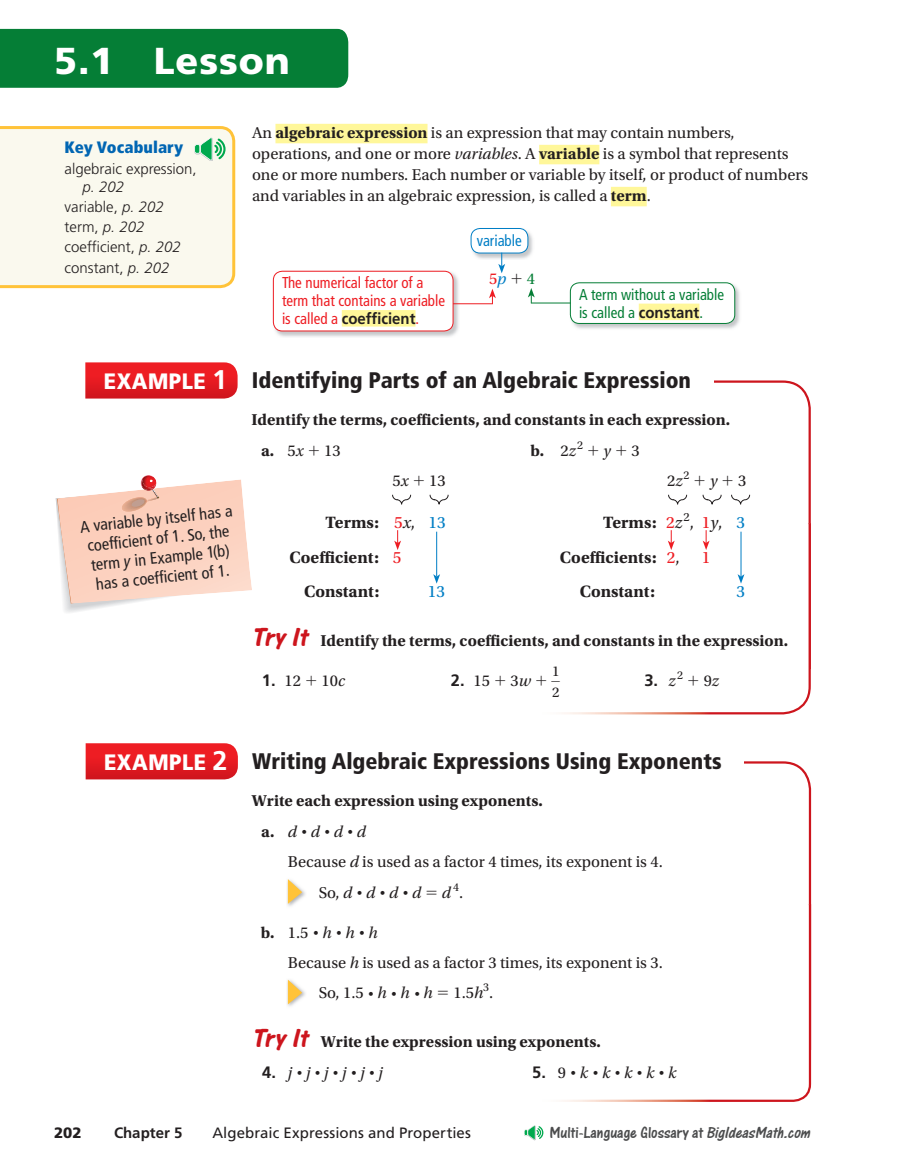
<style>
.page{position:relative;width:918px;height:1175px;background:#fff}
.page>*{position:absolute;margin:0;border:0;box-sizing:border-box;transform-origin:0 0}
.t1{font:900 37.5px "Frutiger LT Std";letter-spacing:.025em;color:#fff}
.t2{font:900 condensed 22.5px "Frutiger LT Std";color:#231f20}
.t3{font:700 17.25px "Utopia Std";color:#231f20}
.t4{font:17.25px "Utopia Std";color:#007ec5}
.t5{font:17.25px "Utopia Std";color:#ee1d23}
.t6{font:16.8px "One Stroke Script Com";color:#4b4c4d}
.t7{font:16.5px/21px "Utopia Std";color:#231f20}
.t8{font:700 16.5px/30.8px "Utopia Std";color:#231f20}
.t9{font:condensed 16.5px/19.5px "Frutiger LT Std";color:#231f20;text-align:center}
.t10{font:italic 16.5px "Utopia Std";color:#231f20}
.t11{font:900 condensed 16.5px "Frutiger LT Std";letter-spacing:.005em;color:#0166b3}
.t12{font:700 16.5px "Frutiger LT Std";color:#231f20}
.t13{font:16.5px "Utopia Std";color:#ee1d23}
.t14{font:condensed 15.75px/18px "Frutiger LT Std";color:#ee1d23;scale:.95 1}
.t15{font:condensed 15.75px/18px "Frutiger LT Std";color:#057e36;scale:.95 1}
.t16{font:condensed 15.75px "Frutiger LT Std";color:#007ec5;scale:.95 1}
.t17{font:300 15px/20.2px "Frutiger LT Std";color:#231f20}
.t18{font:15px "Frutiger LT Std";letter-spacing:.005em;color:#231f20}
.t19{font:700 15px "Frutiger LT Std";color:#231f20}
.t20{font:900 15px "Frutiger LT Std";color:#231f20}
.t21{font:14.85px/21.3px "Utopia Std";color:#231f20}
.s1{font-style:italic}
.s2{font-weight:700}
.s3{font-style:italic;color:#007ec5}
.s4{color:#057e36}
.s5{font-weight:700;font-stretch:normal;color:#231f20}
.s6{font-stretch:normal;font-size:22.35px;color:#fff}
.s7{font-weight:700;font-stretch:normal;font-size:27px;color:#fff}
.s8{font-weight:400}
.s9{font-weight:400;font-style:italic}
.s10{font-family:"Frutiger LT Pro";font-style:italic}
.s11{font-weight:400;color:#ee1d23}
.s12{font-weight:400;color:#007ec5}
.s13{font-family:"One Stroke Script Com";font-style:italic;font-size:27px;color:#cd151d}
.s14{font-family:"Frutiger LT Std";font-weight:700}
.s15{font-family:"Utopia Std";font-weight:400;font-style:italic}
.s16{font-family:"Utopia Std";font-weight:400}
.s17{font-family:"Frutiger LT Std";font-weight:700;font-style:normal}
.s18{font-style:normal}
</style>
<div class="page">
<div style="left:0;top:29px;width:348px;height:59px;background:#057e36"></div>
<svg style="left:524px;top:1125px;width:19px;height:15px"></svg>
<div style="left:275px;top:124px;width:153px;height:19px;background:#fff79a"></div>
<div style="left:539px;top:145px;width:60px;height:19px;background:#fff79a"></div>
<div style="left:611px;top:187px;width:36px;height:19px;background:#fff79a"></div>
<svg style="left:0;top:126px;width:236px;height:163px;background:#f8f5e4"></svg>
<img style="left:273px;top:270px;width:187px;height:67px">
<div style="left:273px;top:271px;width:180px;height:60px;background:#fff;border-radius:9px"></div>
<div style="left:273px;top:271px;width:180px;height:60px;border:1px solid #ee1d23;border-radius:9px"></div>
<div style="left:342px;top:310px;width:74px;height:16px;background:#fff79a"></div>
<svg style="left:489px;top:289px;width:7px;height:15px"></svg>
<hr style="left:453px;top:303px;width:39px;height:1px;background:#ee1d23">
<img style="left:570px;top:282px;width:170px;height:47px">
<div style="left:570px;top:283px;width:165px;height:40px;background:#fff;border-radius:9px"></div>
<div style="left:570px;top:282px;width:165px;height:42px;border:1px solid #057e36;border-radius:9px"></div>
<div style="left:639px;top:303px;width:60px;height:17px;background:#fff79a"></div>
<svg style="left:528px;top:288px;width:7px;height:15px"></svg>
<hr style="left:531px;top:303px;width:40px;height:1px;background:#057e36">
<img style="left:470px;top:228px;width:63px;height:31px">
<div style="left:471px;top:228px;width:57px;height:25px;background:#fff;border-radius:9px"></div>
<div style="left:471px;top:228px;width:57px;height:25px;border:1px solid #007ec5;border-radius:9px"></div>
<svg style="left:498px;top:253px;width:7px;height:20px"></svg>
<svg style="left:687px;top:380px;width:124px;height:141px"></svg>
<svg style="left:562px;top:521px;width:249px;height:194px"></svg>
<div style="left:252px;top:371px;width:462px;height:26px;background:#fff"></div>
<svg style="left:85px;top:362px;width:153px;height:36px;background:#e42027"></svg>
<svg style="left:392px;top:494px;width:19px;height:11px"></svg>
<svg style="left:429px;top:494px;width:20px;height:11px"></svg>
<svg style="left:668px;top:494px;width:19px;height:11px"></svg>
<svg style="left:702px;top:494px;width:20px;height:11px"></svg>
<svg style="left:731px;top:494px;width:19px;height:11px"></svg>
<svg style="left:394px;top:530px;width:7px;height:20px"></svg>
<svg style="left:668px;top:530px;width:7px;height:20px"></svg>
<svg style="left:703px;top:530px;width:7px;height:20px"></svg>
<hr style="left:436px;top:531px;width:1px;height:45px;background:#007ec5">
<svg style="left:433px;top:574px;width:7px;height:9px"></svg>
<hr style="left:741px;top:531px;width:1px;height:45px;background:#007ec5">
<svg style="left:738px;top:574px;width:6px;height:9px"></svg>
<svg style="left:744px;top:761px;width:68px;height:141px"></svg>
<svg style="left:562px;top:902px;width:250px;height:200px"></svg>
<svg style="left:86px;top:743px;width:152px;height:36px;background:#e41f25"></svg>
<img style="left:287px;top:879px;width:18px;height:27px">
<svg style="left:288px;top:879px;width:14px;height:24px"></svg>
<img style="left:287px;top:979px;width:18px;height:27px">
<svg style="left:288px;top:979px;width:14px;height:25px"></svg>
<svg style="left:56px;top:475px;width:196px;height:138px"></svg>
<svg style="left:695px;top:476px;width:10px;height:10px"></svg>
<svg style="left:723px;top:476px;width:10px;height:10px"></svg>
<svg style="left:689px;top:675px;width:9px;height:10px"></svg>
<h1 class="t1" style="left:54px;top:45px;width:237px">5.1 Lesson</h1>
<p class="t11" style="left:65px;top:137px;width:120px">Key Vocabulary</p>
<p class="t17" style="left:65px;top:160px;width:134px">algebraic expression,</p>
<p class="t17" style="left:65px;top:177px;width:118px;text-indent:18px"><span class="s1">p. 202 </span>variable, <span class="s1">p. 202 </span>term, <span class="s1">p. 202 </span>coefficient, <span class="s1">p. 202 </span>constant, <span class="s1">p. 202</span></p>
<p class="t7" style="left:252px;top:123px;width:558px">An <span class="s2">algebraic expression</span> is an expression that may contain numbers, operations, and one or more <span class="s1">variables</span>. A <span class="s2">variable</span> is a symbol that represents one or more numbers. Each number or variable by itself, or product of numbers and variables in an algebraic expression, is called a <span class="s2">term</span>.</p>
<p class="t16" style="left:477px;top:234px;width:49px">variable</p>
<p class="t13" style="left:489px;top:272px;width:48px">5<span class="s3">p</span> <span class="s4">4</span></p>
<p class="t14" style="left:282px;top:275px;width:173px">The numerical factor of a term that contains a variable is called a <span class="s5">coefficient</span>.</p>
<p class="t15" style="left:579px;top:286px;width:154px">A term without a variable is called a <span class="s5">constant</span>.</p>
<h2 class="t2" style="left:104px;top:371px;width:589px"><span class="s6">EXAMPLE</span> <span class="s7">1</span> Identifying Parts of an Algebraic Expression</h2>
<p class="t8" style="left:261px;top:406px;width:471px;text-indent:-9px">Identify the terms, coefficients, and constants in each expression. a. <span class="s8">5</span><span class="s9">x</span> <span class="s8">13</span></p>
<p class="t8" style="left:530px;top:437px;width:111px">b. <span class="s8">2</span><span class="s9">z</span><sup>2</sup> <span class="s9">y</span> <span class="s8">3</span></p>
<p class="t9" style="left:79px;top:518px;width:154px;rotate:-6deg">A variable by itself has a coeffi cient of 1. So, the term <span class="s10">y</span> in Example 1(b) has a coeffi cient of 1.</p>
<p class="t7" style="left:393px;top:471px;width:55px">5<span class="s1">x</span> 13</p>
<p class="t7" style="left:667px;top:471px;width:81px">2<span class="s1">z</span><sup>2</sup> <span class="s1">y</span> 3</p>
<p class="t3" style="left:326px;top:516px;width:122px">Terms: <span class="s11">5</span><span class="s9">x</span><span class="s8">,</span> <span class="s12">13</span></p>
<p class="t3" style="left:603px;top:516px;width:143px">Terms: <span class="s11">2</span><span class="s9">z</span><sup>2</sup><span class="s8">,</span> <span class="s11">1</span><span class="s9">y</span><span class="s8">,</span> <span class="s12">3</span></p>
<p class="t3" style="left:289px;top:551px;width:114px">Coefficient: <span class="s11">5</span></p>
<p class="t3" style="left:560px;top:551px;width:122px">Coefficients: <span class="s11">2</span><span class="s8">,</span></p>
<p class="t5" style="left:702px;top:551px;width:10px">1</p>
<p class="t3" style="left:304px;top:585px;width:77px">Constant:</p>
<p class="t4" style="left:428px;top:585px;width:19px">13</p>
<p class="t3" style="left:580px;top:585px;width:77px">Constant:</p>
<p class="t4" style="left:736px;top:585px;width:10px">3</p>
<p class="t8" style="left:252px;top:626px;width:538px"><span class="s13">Try It</span> Identify the terms, coefficients, and constants in the expression.</p>
<p class="t7" style="left:262px;top:671px;width:85px"><span class="s14">1.</span> 12 10<span class="s1">c</span></p>
<p class="t7" style="left:451px;top:671px;width:82px"><span class="s14">2.</span> 15 3<span class="s1">w</span></p>
<p class="t21" style="left:552px;top:661px;width:9px">1<br>2</p>
<p class="t12" style="left:644px;top:673px;width:76px">3. <span class="s15">z</span><sup>2</sup> <span class="s16">9</span><span class="s15">z</span></p>
<h2 class="t2" style="left:104px;top:752px;width:619px"><span class="s6">EXAMPLE</span> <span class="s7">2</span> Writing Algebraic Expressions Using Exponents</h2>
<p class="t8" style="left:261px;top:787px;width:283px;text-indent:-9px">Write each expression using exponents. a. <span class="s9">d</span>⋅<span class="s9">d</span>⋅<span class="s9">d</span>⋅<span class="s9">d</span></p>
<p class="t7" style="left:319px;top:847px;width:346px;line-height:30.8px;text-indent:-31px">Because <span class="s1">d</span> is used as a factor 4 times, its exponent is 4.<br>So, <span class="s1">d</span>⋅<span class="s1">d</span>⋅<span class="s1">d</span>⋅<span class="s1">d d</span><sup>4</sup>.</p>
<p class="t7" style="left:261px;top:923px;width:118px"><span class="s2">b.</span> 1.5 ⋅<span class="s1">h</span>⋅<span class="s1">h</span>⋅<span class="s1">h</span></p>
<p class="t7" style="left:288px;top:953px;width:376px">Because <span class="s1">h</span> is used as a factor 3 times, its exponent is 3.</p>
<p class="t7" style="left:319px;top:983px;width:176px">So, 1.5 ⋅<span class="s1">h</span>⋅<span class="s1">h</span>⋅<span class="s1">h</span> 1.5<span class="s1">h</span><sup>3</sup>.</p>
<p class="t8" style="left:252px;top:1027px;width:350px"><span class="s13">Try It</span> Write the expression using exponents.</p>
<p class="t10" style="left:262px;top:1066px;width:122px"><span class="s17">4.</span> j⋅j⋅j⋅j⋅j⋅j</p>
<p class="t10" style="left:532px;top:1066px;width:146px"><span class="s17">5.</span> <span class="s18">9</span> ⋅k⋅k⋅k⋅k⋅k</p>
<p class="t20" style="left:54px;top:1126px;width:29px">202</p>
<p class="t19" style="left:114px;top:1126px;width:70px">Chapter 5</p>
<p class="t18" style="left:212px;top:1126px;width:260px">Algebraic Expressions and Properties</p>
<p class="t6" style="left:549px;top:1122px;width:266px">Multi-Language Glossary at <span class="s1">BigIdeasMath.com</span></p>
</div>
